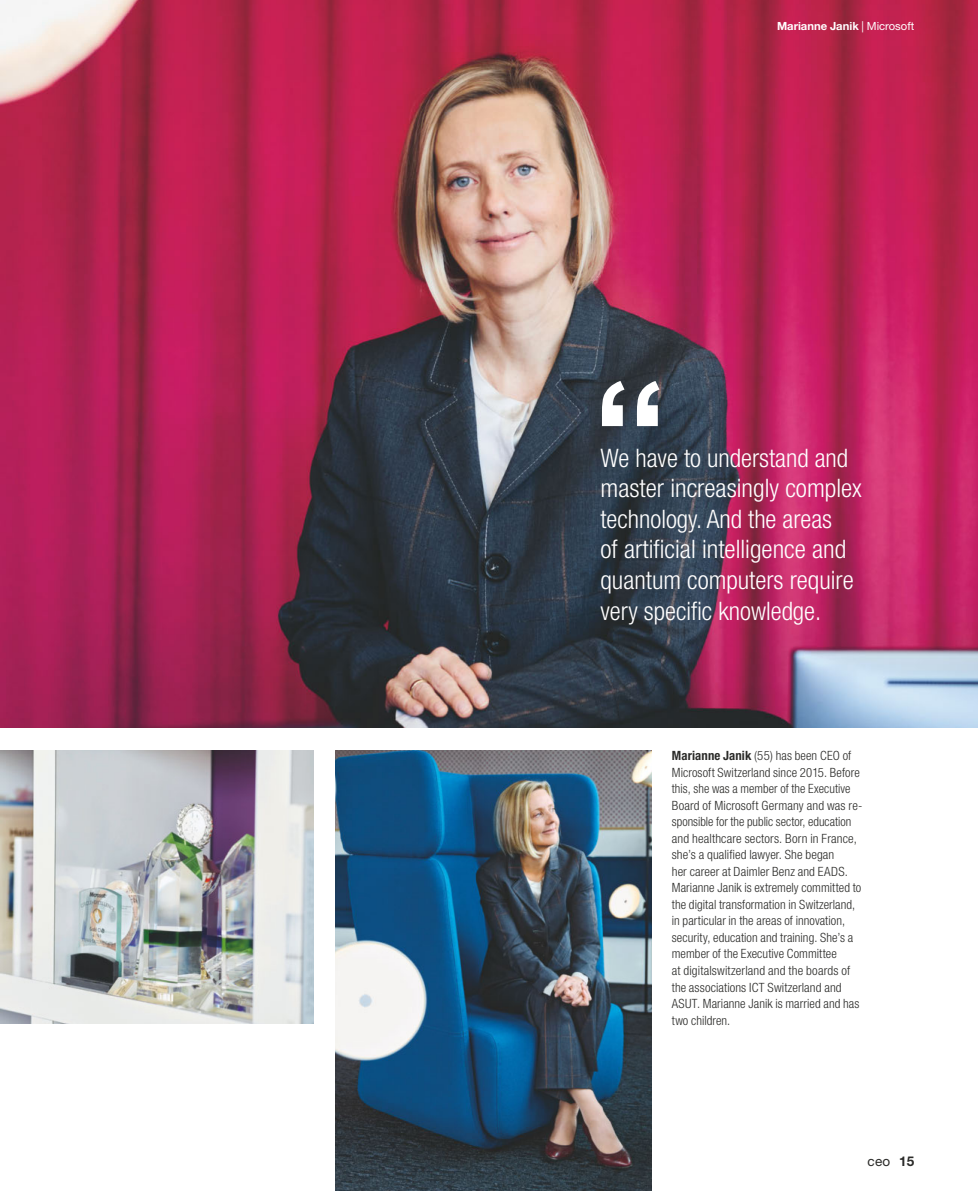
<style>
.page{position:relative;width:978px;height:1191px;background:#fff}
.page>*{position:absolute;margin:0;border:0;box-sizing:border-box;transform-origin:0 0}
.t1{font:300 condensed 25.5px/30.6px "Helvetica Neue LT Std";color:#fff}
.t2{font:13.5px "Helvetica Neue LT Std";color:#2b2b29}
.t3{font:300 condensed 12.75px/16.5px "Helvetica Neue LT Std";letter-spacing:.005em;color:#2b2b29}
.t4{font:700 11.25px "Helvetica Neue LT Std";color:#fff}
.s1{font-weight:400}
.s2{font-weight:700}
</style>
<div class="page">
<img style="left:0;top:0;width:978px;height:727px">
<img style="left:0;top:750px;width:314px;height:273px">
<img style="left:336px;top:750px;width:316px;height:441px">
<svg style="left:602px;top:381px;width:57px;height:45px"></svg>
<p class="t4" style="left:777px;top:19px;width:139px">Marianne Janik <span class="s1">| Microsoft</span></p>
<h1 class="t1" style="left:600px;top:442px;width:263px">We have to understand and master increasingly complex technology. And the areas<br>of artificial intelligence and quantum computers require very specific knowledge.</h1>
<p class="t3" style="left:672px;top:747px;width:192px"><span class="s2">Marianne Janik</span> (55) has been CEO of Microsoft Switzerland since 2015. Before this, she was a member of the Executive Board of Microsoft Germany and was re&shy;sponsible for the public sector, education and healthcare sectors. Born in France, she’s a qualified lawyer. She began<br>her career at Daimler Benz and EADS.<br>Marianne Janik is extremely committed to the digital transformation in Switzerland, in particular in the areas of innovation, security, education and training. She’s a member of the Executive Committee<br>at digitalswitzerland and the boards of the associations ICT Switzerland and ASUT. Marianne Janik is married and has two children.</p>
<p class="t2" style="left:868px;top:1153px;width:48px">ceo <span class="s2">15</span></p>
</div>
